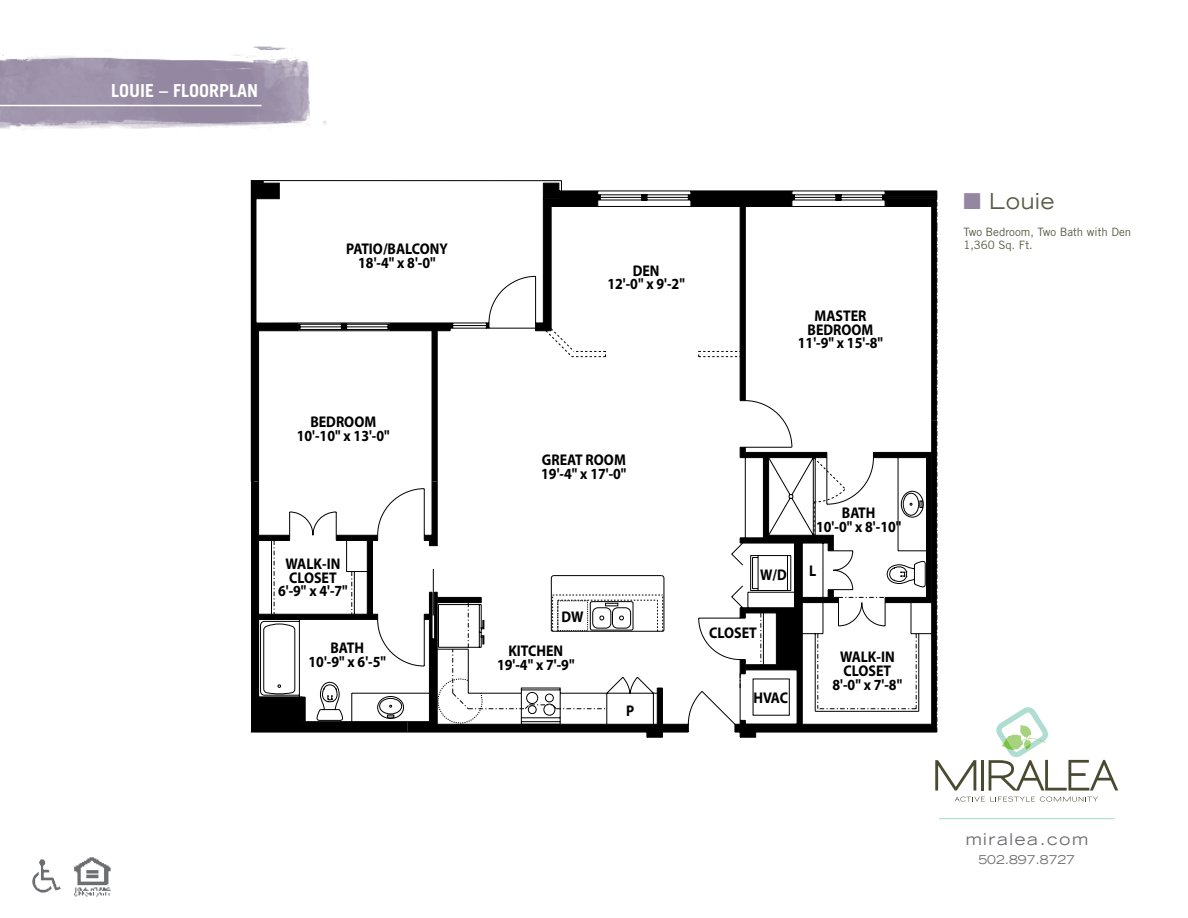
<style>
.page{position:relative;width:1188px;height:918px;background:#fff}
.page>*{position:absolute;margin:0;border:0;box-sizing:border-box;transform-origin:0 0}
.t1{font:expanded 22.05px "Trade Gothic LH";letter-spacing:.045em;color:#595a46;scale:.93 1}
.t2{font:700 18px "Trade Gothic LT Std";color:#fff}
.t3{font:expanded 16.2px "Trade Gothic LT Std";letter-spacing:.1em;color:#6d6e71}
.t4{font:700 15.6px/13.8px "Myriad";color:#000;text-align:center;scale:.9 1}
.t5{font:expanded 12.15px "Trade Gothic LT Std";color:#6d6e71}
.t6{font:11.55px/13.8px "Trade Gothic LT Std";color:#595a46}
.s1{color:#9487a1}
</style>
<div class="page">
<img style="left:0;top:46px;width:327px;height:83px">
<svg style="left:251px;top:180px;width:687px;height:557px"></svg>
<hr style="left:0;top:105px;width:261px;height:1px;background:#fff">
<svg style="left:955px;top:797px;width:143px;height:5px"></svg>
<svg style="left:935px;top:760px;width:41px;height:31px"></svg>
<hr style="left:981px;top:760px;width:3px;height:31px;background:#4a4a30">
<svg style="left:989px;top:707px;width:129px;height:84px"></svg>
<hr style="left:939px;top:818px;width:175px;height:1px;background:#afddd2">
<img style="left:32px;top:859px;width:29px;height:34px">
<img style="left:74px;top:857px;width:37px;height:40px">
<p class="t2" style="left:111px;top:79px;width:149px">LOUIE – FLOORPLAN</p>
<p class="t4" style="left:346px;top:243px;width:114px">PATIO/BALCONY<br>18'-4" x 8'-0"</p>
<p class="t4" style="left:607px;top:264px;width:88px">DEN<br>12'-0" x 9'-2"</p>
<p class="t4" style="left:798px;top:309px;width:96px">MASTER<br>BEDROOM<br>11'-9" x 15'-8"</p>
<p class="t4" style="left:297px;top:416px;width:105px">BEDROOM<br>10'-10" x 13'-0"</p>
<p class="t4" style="left:278px;top:557px;width:79px">WALK-IN<br>CLOSET<br>6'-9" x 4'-7"</p>
<p class="t4" style="left:541px;top:453px;width:96px;text-align:left">GREAT ROOM<br>19'-4" x 17'-0"</p>
<p class="t4" style="left:562px;top:610px;width:26px">DW</p>
<p class="t4" style="left:308px;top:641px;width:88px">BATH<br>10'-9" x 6'-5"</p>
<p class="t4" style="left:497px;top:644px;width:88px">KITCHEN<br>19'-4" x 7'-9"</p>
<p class="t4" style="left:626px;top:704px;width:11px">P</p>
<p class="t4" style="left:816px;top:506px;width:96px">BATH<br>10'-0" x 8'-10"</p>
<p class="t4" style="left:760px;top:569px;width:31px">W/D</p>
<p class="t4" style="left:809px;top:565px;width:9px">L</p>
<p class="t4" style="left:709px;top:626px;width:54px">CLOSET</p>
<p class="t4" style="left:753px;top:692px;width:40px">HVAC</p>
<p class="t4" style="left:832px;top:650px;width:79px">WALK-IN<br>CLOSET<br>8'-0" x 7'-8"</p>
<h1 class="t1" style="left:963px;top:186px;width:99px"><span class="s1">■</span> Louie</h1>
<p class="t6" style="left:963px;top:224px;width:169px">Two Bedroom, Two Bath with Den<br>1,360 Sq. Ft.</p>
<p class="t3" style="left:965px;top:829px;width:124px">miralea.com</p>
<p class="t5" style="left:979px;top:852px;width:98px">502.897.8727</p>
</div>
